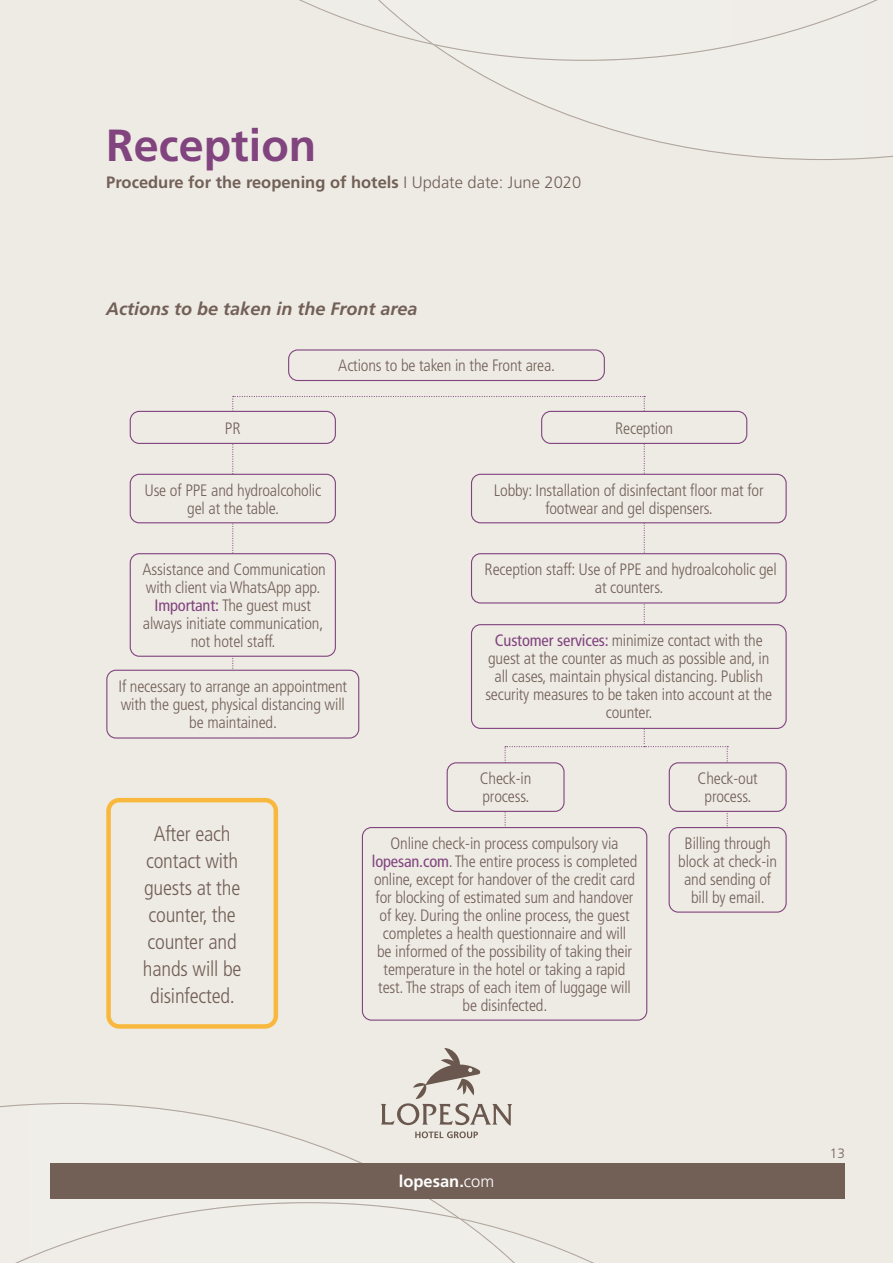
<style>
.page{position:relative;width:893px;height:1263px;background:#eeebe5}
.page>*{position:absolute;margin:0;border:0;box-sizing:border-box;transform-origin:0 0}
.t1{font:700 45px "Frutiger LT Std";color:#81447e}
.t2{font:300 condensed 21px/27px "Frutiger LT Std";letter-spacing:-.01em;color:#726057;text-align:center}
.t3{font:italic 700 18px "Frutiger LT Std";color:#726057}
.t4{font:300 condensed 16.5px/18px "Frutiger LT Std";letter-spacing:-.01em;color:#726057;text-align:center}
.t5{font:700 16.5px "Frutiger LT Std";color:#726057}
.t6{font:700 16.5px "Frutiger LT Std";color:#fff}
.t7{font:300 13.5px "Frutiger LT Std";color:#726057}
.s1{font-weight:300}
.s2{font-weight:400;color:#81447e}
</style>
<div class="page">
<svg style="left:0;top:1103px;width:528px;height:99px"></svg>
<svg style="left:15px;top:1202px;width:579px;height:61px"></svg>
<svg style="left:457px;top:61px;width:436px;height:99px"></svg>
<svg style="left:299px;top:0;width:579px;height:61px"></svg>
<svg style="left:381px;top:1048px;width:131px;height:90px"></svg>
<div style="left:50px;top:1164px;width:795px;height:35px;background:#726057"></div>
<svg style="left:232px;top:396px;width:496px;height:511px"></svg>
<div style="left:288px;top:349px;width:317px;height:32px;border:1px solid #81447e;border-radius:9px"></div>
<div style="left:130px;top:411px;width:205px;height:32px;background:#eeebe5;border-radius:9px"></div>
<div style="left:130px;top:411px;width:206px;height:33px;border:1px solid #81447e;border-radius:9px"></div>
<div style="left:130px;top:474px;width:205px;height:49px;background:#eeebe5;border-radius:9px"></div>
<div style="left:130px;top:474px;width:206px;height:49px;border:1px solid #81447e;border-radius:9px"></div>
<div style="left:130px;top:554px;width:205px;height:102px;background:#eeebe5;border-radius:9px"></div>
<div style="left:130px;top:553px;width:206px;height:104px;border:1px solid #81447e;border-radius:9px"></div>
<div style="left:107px;top:670px;width:252px;height:68px;background:#eeebe5;border-radius:9px"></div>
<div style="left:106px;top:670px;width:253px;height:68px;border:1px solid #81447e;border-radius:9px"></div>
<div style="left:542px;top:411px;width:205px;height:32px;background:#eeebe5;border-radius:9px"></div>
<div style="left:541px;top:411px;width:206px;height:33px;border:1px solid #81447e;border-radius:9px"></div>
<div style="left:471px;top:474px;width:315px;height:49px;background:#eeebe5;border-radius:9px"></div>
<div style="left:471px;top:474px;width:316px;height:49px;border:1px solid #81447e;border-radius:9px"></div>
<div style="left:471px;top:554px;width:315px;height:49px;background:#eeebe5;border-radius:9px"></div>
<div style="left:471px;top:553px;width:316px;height:50px;border:1px solid #81447e;border-radius:9px"></div>
<div style="left:471px;top:625px;width:315px;height:103px;background:#eeebe5;border-radius:9px"></div>
<div style="left:471px;top:624px;width:316px;height:105px;border:1px solid #81447e;border-radius:9px"></div>
<div style="left:447px;top:763px;width:117px;height:48px;background:#eeebe5;border-radius:9px"></div>
<div style="left:447px;top:762px;width:118px;height:50px;border:1px solid #81447e;border-radius:9px"></div>
<div style="left:669px;top:763px;width:117px;height:48px;background:#eeebe5;border-radius:9px"></div>
<div style="left:669px;top:762px;width:118px;height:50px;border:1px solid #81447e;border-radius:9px"></div>
<div style="left:362px;top:827px;width:285px;height:193px;background:#eeebe5;border-radius:9px"></div>
<div style="left:362px;top:827px;width:285px;height:194px;border:1px solid #81447e;border-radius:9px"></div>
<div style="left:669px;top:827px;width:117px;height:85px;background:#eeebe5;border-radius:9px"></div>
<div style="left:669px;top:827px;width:118px;height:86px;border:1px solid #81447e;border-radius:9px"></div>
<div style="left:106px;top:798px;width:172px;height:231px;border:4px solid #f8b83e;border-radius:11px"></div>
<h1 class="t1" style="left:106px;top:119px;width:212px">Reception</h1>
<p class="t5" style="left:106px;top:173px;width:476px">Procedure for the reopening of hotels <span class="s1">I Update date: June 2020</span></p>
<p class="t3" style="left:106px;top:299px;width:313px">Actions to be taken in the Front area</p>
<p class="t4" style="left:338px;top:357px;width:218px">Actions to be taken in the Front area.</p>
<p class="t4" style="left:225px;top:420px;width:17px">PR</p>
<p class="t4" style="left:144px;top:481px;width:178px">Use of PPE and hydroalcoholic gel at the table.</p>
<p class="t4" style="left:615px;top:420px;width:59px">Reception</p>
<p class="t4" style="left:494px;top:481px;width:271px">Lobby: Installation of disinfectant floor mat for footwear and gel dispensers.</p>
<p class="t4" style="left:143px;top:561px;width:185px">Assistance and Communication with client via WhatsApp app.<br><span class="s2">Important:</span> The guest must always initiate communication, not hotel staff.</p>
<p class="t4" style="left:119px;top:677px;width:230px">If necessary to arrange an appointment with the guest, physical distancing will be maintained.</p>
<p class="t2" style="left:143px;top:820px;width:100px">After each contact with guests at the counter, the counter and hands will be disinfected.</p>
<p class="t4" style="left:485px;top:561px;width:294px">Reception staff: Use of PPE and hydroalcoholic gel at counters.</p>
<p class="t4" style="left:485px;top:632px;width:288px"><span class="s2">Customer services:</span> minimize contact with the guest at the counter as much as possible and, in all cases, maintain physical distancing. Publish security measures to be taken into account at the counter.</p>
<p class="t4" style="left:480px;top:770px;width:53px;text-align:left">Check-in process.</p>
<p class="t4" style="left:698px;top:770px;width:62px">Check-out process.</p>
<p class="t4" style="left:372px;top:834px;width:267px">Online check-in process compulsory via <span class="s2">lopesan.com</span>. The entire process is completed online, except for handover of the credit card for blocking of estimated sum and handover of key. During the online process, the guest completes a health questionnaire and will<br>be informed of the possibility of taking their temperature in the hotel or taking a rapid test. The straps of each item of luggage will be disinfected.</p>
<p class="t4" style="left:678px;top:834px;width:100px">Billing through block at check-in and sending of bill by email.</p>
<p class="t6" style="left:399px;top:1171px;width:97px">lopesan.<span class="s1">com</span></p>
<p class="t7" style="left:822px;top:1146px;width:24px">013</p>
</div>
